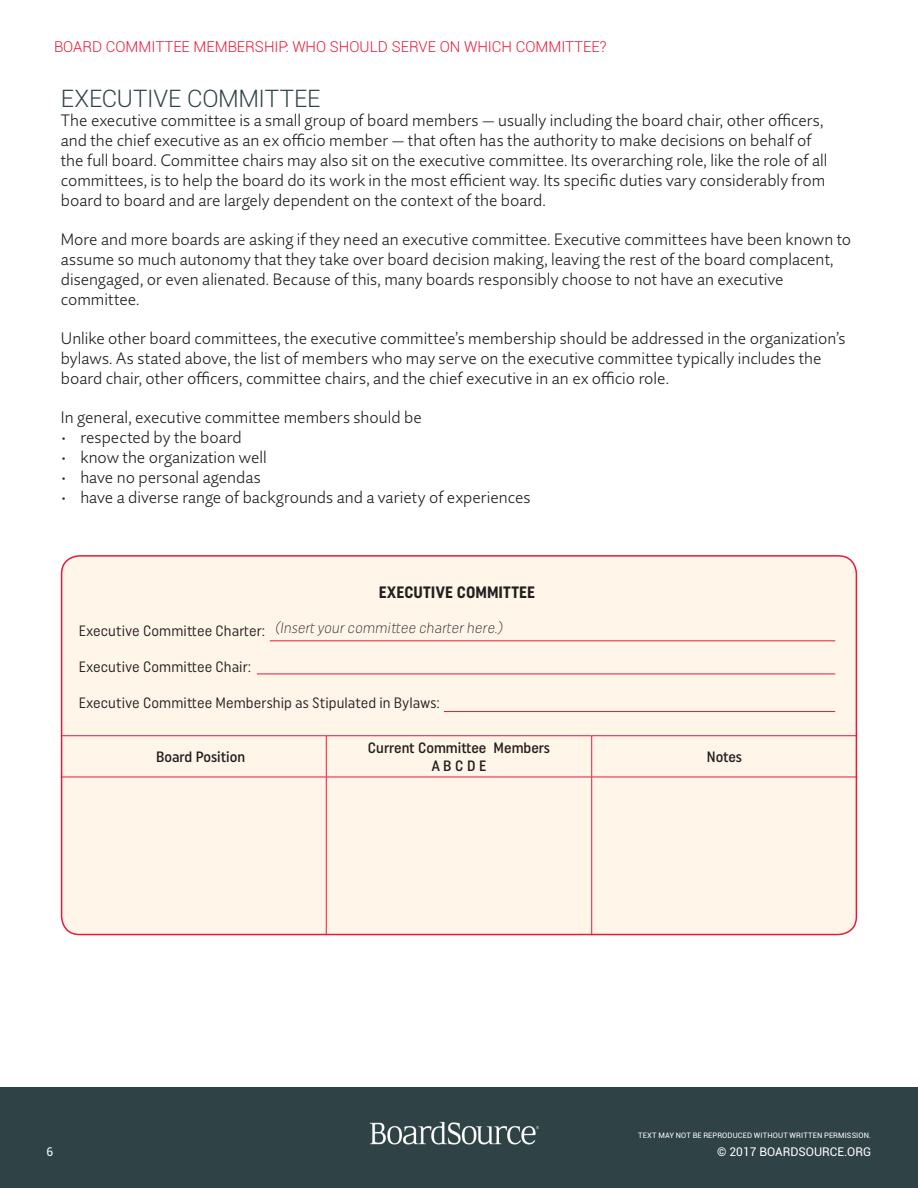
<style>
.page{position:relative;width:918px;height:1188px;background:#fff}
.page>*{position:absolute;margin:0;border:0;box-sizing:border-box;transform-origin:0 0}
.t1{font:300 24px "Roboto";letter-spacing:-.01em;color:#2f4246}
.t2{font:300 16.5px/19.8px "Quire Sans Pro";color:#231f20}
.t3{font:700 16.5px "Uniform Condensed";letter-spacing:.01em;color:#231f20}
.t4{font:15px "Uniform Condensed";letter-spacing:.005em;color:#231f20}
.t5{font:300 15px "Uniform Condensed";color:#231f20}
.t6{font:300 15px "Roboto";color:#e91938}
.t7{font:500 15px "Uniform Condensed";color:#231f20}
.t8{font:12px "Roboto";color:#fff}
.t9{font:7.5px "Roboto";letter-spacing:.015em;color:#fff}
.s1{font-weight:400}
</style>
<div class="page">
<div style="left:62px;top:556px;width:794px;height:379px;background:#fff5e8;border-radius:18px"></div>
<div style="left:61px;top:555px;width:796px;height:380px;border:2px solid #e91938;border-radius:18px"></div>
<div style="left:0;top:1087px;width:918px;height:101px;background:#2f4246"></div>
<img style="left:369px;top:1121px;width:171px;height:23px">
<hr style="left:270px;top:641px;width:565px;height:1px;background:#e91938">
<hr style="left:257px;top:674px;width:578px;height:1px;background:#e91938">
<hr style="left:444px;top:711px;width:391px;height:1px;background:#e91938">
<hr style="left:61px;top:735px;width:265px;height:1px;background:#e91938">
<hr style="left:326px;top:735px;width:266px;height:1px;background:#e91938">
<hr style="left:592px;top:735px;width:265px;height:1px;background:#e91938">
<hr style="left:61px;top:777px;width:265px;height:1px;background:#e91938">
<hr style="left:326px;top:777px;width:266px;height:1px;background:#e91938">
<hr style="left:592px;top:777px;width:265px;height:1px;background:#e91938">
<hr style="left:326px;top:736px;width:1px;height:41px;background:#e91938">
<hr style="left:591px;top:736px;width:1px;height:41px;background:#e91938">
<hr style="left:326px;top:777px;width:1px;height:158px;background:#e91938">
<hr style="left:591px;top:777px;width:1px;height:158px;background:#e91938">
<p class="t6" style="left:54px;top:36px;width:554px">BOARD COMMITTEE MEMBERSHIP: WHO SHOULD SERVE ON WHICH COMMITTEE?</p>
<p class="t1" style="left:61px;top:81px;width:261px">EXECUTIVE COMMITTEE</p>
<p class="t2" style="left:61px;top:111px;width:768px">The executive committee is a small group of board members — usually including the board chair, other officers, and the chief executive as an ex officio member — that often has the authority to make decisions on behalf of the full board. Committee chairs may also sit on the executive committee. Its overarching role, like the role of all committees, is to help the board do its work in the most efficient way. Its specific duties vary considerably from board to board and are largely dependent on the context of the board.</p>
<p class="t2" style="left:61px;top:229px;width:792px">More and more boards are asking if they need an executive committee. Executive committees have been known to assume so much autonomy that they take over board decision making, leaving the rest of the board complacent, disengaged, or even alienated. Because of this, many boards responsibly choose to not have an executive committee.</p>
<p class="t2" style="left:61px;top:328px;width:786px">Unlike other board committees, the executive committee’s membership should be addressed in the organization’s bylaws. As stated above, the list of members who may serve on the executive committee typically includes the board chair, other officers, committee chairs, and the chief executive in an ex officio role.</p>
<p class="t2" style="left:61px;top:408px;width:362px">In general, executive committee members should be</p>
<p class="t2" style="left:61px;top:427px;width:182px">• respected by the board</p>
<p class="t2" style="left:61px;top:447px;width:207px">• know the organization well</p>
<p class="t2" style="left:61px;top:467px;width:202px">• have no personal agendas</p>
<p class="t2" style="left:61px;top:487px;width:471px">• have a diverse range of backgrounds and a variety of experiences</p>
<p class="t3" style="left:379px;top:582px;width:157px">EXECUTIVE COMMITTEE</p>
<p class="t5" style="left:79px;top:618px;width:428px"><span class="s1">Executive Committee Charter:</span> (Insert your committee charter here.)</p>
<p class="t4" style="left:79px;top:657px;width:174px">Executive Committee Chair:</p>
<p class="t4" style="left:79px;top:693px;width:362px">Executive Committee Membership as Stipulated in Bylaws:</p>
<p class="t7" style="left:156px;top:748px;width:91px">Board Position</p>
<p class="t7" style="left:368px;top:739px;width:184px">Current Committee Members</p>
<p class="t7" style="left:432px;top:757px;width:56px">A B C D E</p>
<p class="t7" style="left:707px;top:748px;width:37px">Notes</p>
<p class="t8" style="left:46px;top:1144px;width:8px">6</p>
<p class="t9" style="left:638px;top:1131px;width:235px">TEXT MAY NOT BE REPRODUCED WITHOUT WRITTEN PERMISSION.</p>
<p class="t8" style="left:717px;top:1144px;width:156px">© 2017 BOARDSOURCE.ORG</p>
</div>
